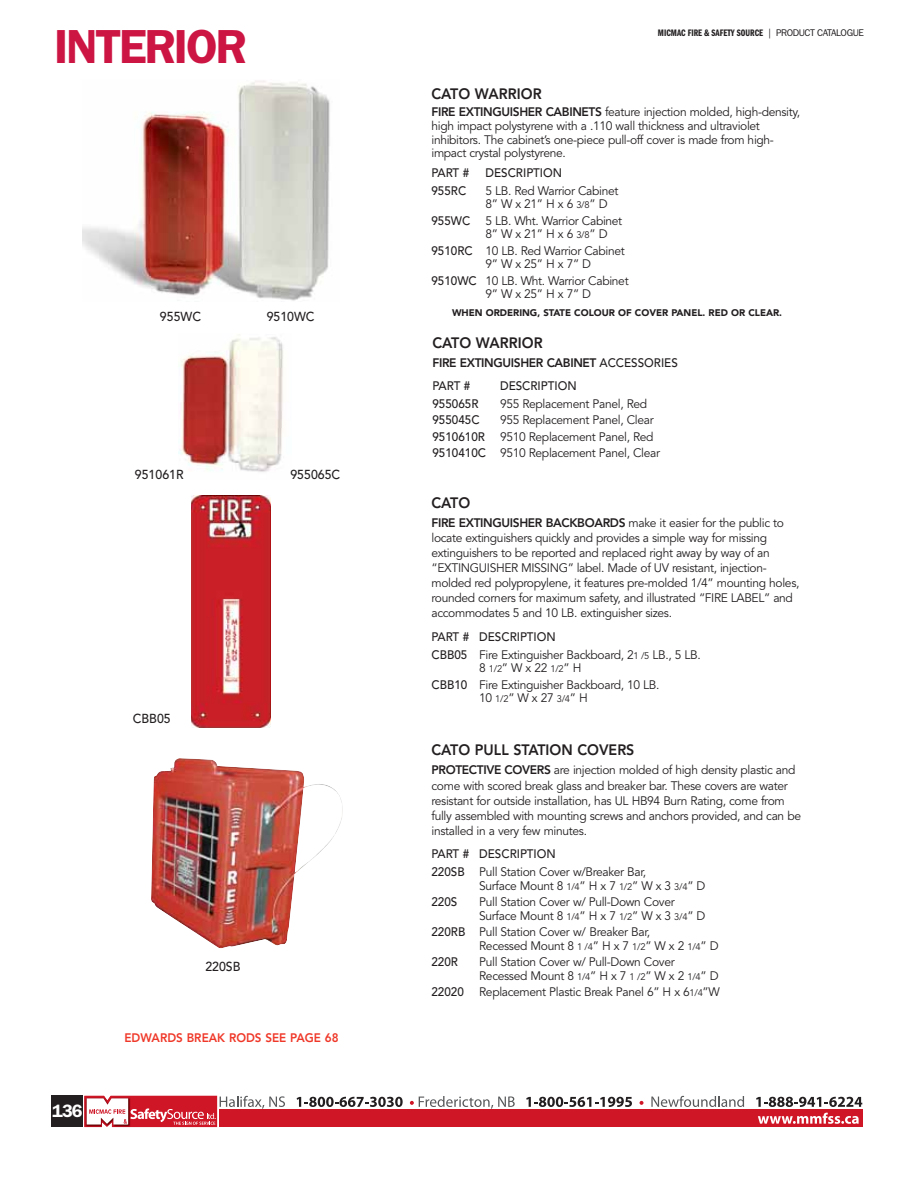
<style>
.page{position:relative;width:918px;height:1188px;background:#fff}
.page>*{position:absolute;margin:0;border:0;box-sizing:border-box;transform-origin:0 0}
.t1{font:600 48px "Franklin Gothic";letter-spacing:-.05em;color:#cc1543}
.t2{font:600 18px "Franklin Gothic";color:#fff}
.t3{font:800 15px "Avenir";color:#231f20;scale:.95 1}
.t4{font:500 12.9px "Avenir";color:#231f20;scale:.95 1}
.t5{font:12.3px/13.6px "Avenir";letter-spacing:-.03em;color:#231f20}
.t6{font:500 12.3px "Avenir";color:#231f20;scale:.95 1}
.t7{font:800 12.3px/23.5px "Avenir";letter-spacing:-.03em;color:#231f20}
.t8{font:800 12.3px "Avenir";color:#ef3829;scale:.95 1}
.t9{font:9.75px "Franklin Gothic Demi Cmpr";color:#231f20}
.t10{font:900 9.6px "Avenir";color:#231f20}
.s1{font-family:"Franklin Gothic"}
.s2{font-weight:800}
.s3{font-size:9.6px}
.s4{font-weight:500}
.s5{font-weight:900;color:#fff}
</style>
<div class="page">
<div style="left:219px;top:1109px;width:644px;height:18px;background:#ce1626"></div>
<div style="left:51px;top:1096px;width:32px;height:31px;background:#231f20"></div>
<svg style="left:84px;top:1096px;width:201px;height:31px"></svg>
<svg style="left:297px;top:1097px;width:106px;height:10px"></svg>
<svg style="left:410px;top:1096px;width:105px;height:13px"></svg>
<svg style="left:526px;top:1097px;width:106px;height:10px"></svg>
<svg style="left:640px;top:1101px;width:4px;height:4px"></svg>
<svg style="left:651px;top:1096px;width:93px;height:11px"></svg>
<svg style="left:756px;top:1097px;width:106px;height:10px"></svg>
<svg style="left:758px;top:1113px;width:101px;height:11px"></svg>
<img style="left:83px;top:80px;width:247px;height:221px">
<img style="left:191px;top:496px;width:80px;height:231px">
<img style="left:151px;top:758px;width:192px;height:191px">
<img style="left:178px;top:337px;width:105px;height:135px">
<h1 class="t1" style="left:54px;top:28px;width:195px">INTERIOR</h1>
<p class="t4" style="left:160px;top:309px;width:45px">955WC</p>
<p class="t4" style="left:267px;top:309px;width:52px">9510WC</p>
<p class="t4" style="left:135px;top:467px;width:53px">951061R</p>
<p class="t4" style="left:290px;top:467px;width:54px">955065C</p>
<p class="t4" style="left:133px;top:711px;width:41px">CBB05</p>
<p class="t4" style="left:205px;top:959px;width:39px">220SB</p>
<h2 class="t2" style="left:52px;top:1104px;width:32px">136</h2>
<p class="t8" style="left:124px;top:1031px;width:227px">EDWARDS BREAK RODS SEE PAGE 68</p>
<p class="t9" style="left:658px;top:29px;width:208px">MICMAC FIRE &amp; SAFETY SOURCE <span class="s1">| PRODUCT CATALOGUE</span></p>
<p class="t3" style="left:431px;top:86px;width:117px">CATO WARRIOR</p>
<p class="t5" style="left:431px;top:106px;width:370px"><span class="s2">FIRE EXTINGUISHER CABINETS</span> feature injection molded, high-density, high impact polystyrene with a .110 wall thickness and ultraviolet inhibitors. The cabinet’s one-piece pull-off cover is made from high&shy;impact crystal polystyrene.</p>
<p class="t6" style="left:431px;top:165px;width:41px">PART #</p>
<p class="t6" style="left:485px;top:165px;width:82px">DESCRIPTION</p>
<p class="t6" style="left:431px;top:183px;width:38px">955RC</p>
<p class="t5" style="left:485px;top:184px;width:135px">5 LB. Red Warrior Cabinet<br>8” W x 21” H x 6 <span class="s3">3/8</span>” D</p>
<p class="t5" style="left:485px;top:214px;width:138px;text-indent:-54px"><span class="s4">955WC</span> 5 LB. Wht. Warrior Cabinet<br>8” W x 21” H x 6 <span class="s3">3/8</span>” D</p>
<p class="t5" style="left:485px;top:244px;width:141px;text-indent:-54px"><span class="s4">9510RC</span> 10 LB. Red Warrior Cabinet<br>9” W x 25” H x 7” D</p>
<p class="t5" style="left:485px;top:274px;width:145px;text-indent:-54px"><span class="s4">9510WC</span> 10 LB. Wht. Warrior Cabinet<br>9” W x 25” H x 7” D</p>
<p class="t3" style="left:432px;top:334px;width:117px">CATO WARRIOR</p>
<p class="t7" style="left:432px;top:351px;width:247px">FIRE EXTINGUISHER CABINET <span class="s4">ACCESSORIES<br>PART #</span></p>
<p class="t10" style="left:452px;top:307px;width:332px">WHEN ORDERING, STATE COLOUR OF COVER PANEL. RED OR CLEAR.</p>
<p class="t6" style="left:500px;top:379px;width:82px">DESCRIPTION</p>
<p class="t6" style="left:432px;top:397px;width:50px">955065R</p>
<p class="t5" style="left:500px;top:397px;width:149px">955 Replacement Panel, Red</p>
<p class="t6" style="left:432px;top:413px;width:51px">955045C</p>
<p class="t5" style="left:432px;top:412px;width:229px;line-height:16.4px;text-indent:68px">955 Replacement Panel, Clear<br><span class="s4">9510610R</span> 9510 Replacement Panel, Red<br><span class="s4">9510410C</span> 9510 Replacement Panel, Clear</p>
<p class="t3" style="left:431px;top:495px;width:42px">CATO</p>
<p class="t5" style="left:431px;top:516px;width:370px;line-height:15px"><span class="s2">FIRE EXTINGUISHER BACKBOARDS</span> make it easier for the public to locate extinguishers quickly and provides a simple way for missing extinguishers to be reported and replaced right away by way of an “EXTINGUISHER MISSING” label. Made of UV resistant, injection&shy;molded red polypropylene, it features pre-molded 1/4” mounting holes, rounded corners for maximum safety, and illustrated “FIRE LABEL” and accommodates 5 and 10 LB. extinguisher sizes.</p>
<p class="t5" style="left:431px;top:628px;width:271px;line-height:17.7px"><span class="s4">PART # DESCRIPTION<br>CBB05</span> Fire Extinguisher Backboard, 2<span class="s3">1 /5</span> LB., 5 LB.</p>
<p class="t5" style="left:431px;top:660px;width:230px;line-height:16.4px;text-indent:48px">8 <span class="s3">1/2</span>” W x 22 <span class="s3">1/2</span>” H<br><span class="s4">CBB10</span> Fire Extinguisher Backboard, 10 LB.</p>
<p class="t5" style="left:479px;top:692px;width:110px">10 <span class="s3">1/2</span>” W x 27 <span class="s3">3/4</span>” H</p>
<p class="t3" style="left:431px;top:742px;width:215px">CATO PULL STATION COVERS</p>
<p class="t5" style="left:431px;top:763px;width:371px;line-height:15px"><span class="s2">PROTECTIVE COVERS</span> are injection molded of high density plastic and come with scored break glass and breaker bar. These covers are water resistant for outside installation, has UL HB94 Burn Rating, come from fully assembled with mounting screws and anchors provided, and can be installed in a very few minutes.</p>
<p class="t5" style="left:431px;top:845px;width:216px;line-height:17.7px"><span class="s4">PART # DESCRIPTION<br>220SB</span> Pull Station Cover w/Breaker Bar,</p>
<p class="t5" style="left:479px;top:879px;width:228px">Surface Mount 8 <span class="s3">1/4</span>” H x 7 <span class="s3">1/2</span>” W x 3 <span class="s3">3/4</span>” D</p>
<p class="t6" style="left:431px;top:894px;width:29px">220S</p>
<p class="t5" style="left:479px;top:895px;width:228px">Pull Station Cover w/ Pull-Down Cover<br>Surface Mount 8 <span class="s3">1/4</span>” H x 7 <span class="s3">1/2</span>” W x 3 <span class="s3">3/4</span>” D</p>
<p class="t5" style="left:479px;top:925px;width:241px;text-indent:-48px"><span class="s4">220RB</span> Pull Station Cover w/ Breaker Bar,<br>Recessed Mount 8 <span class="s3">1 /4</span>” H x 7 <span class="s3">1/2</span>” W x 2 <span class="s3">1/4</span>” D</p>
<p class="t6" style="left:431px;top:955px;width:29px">220R</p>
<p class="t5" style="left:479px;top:955px;width:241px">Pull Station Cover w/ Pull-Down Cover<br>Recessed Mount 8 <span class="s3">1/4</span>” H x 7 <span class="s3">1 /2</span>” W x 2 <span class="s3">1/4</span>” D</p>
<p class="t5" style="left:431px;top:985px;width:321px"><span class="s4">22020</span> Replacement Plastic Break Panel 6” H x 6<span class="s3">1/4</span>”W <span class="s5">4.95</span></p>
</div>
